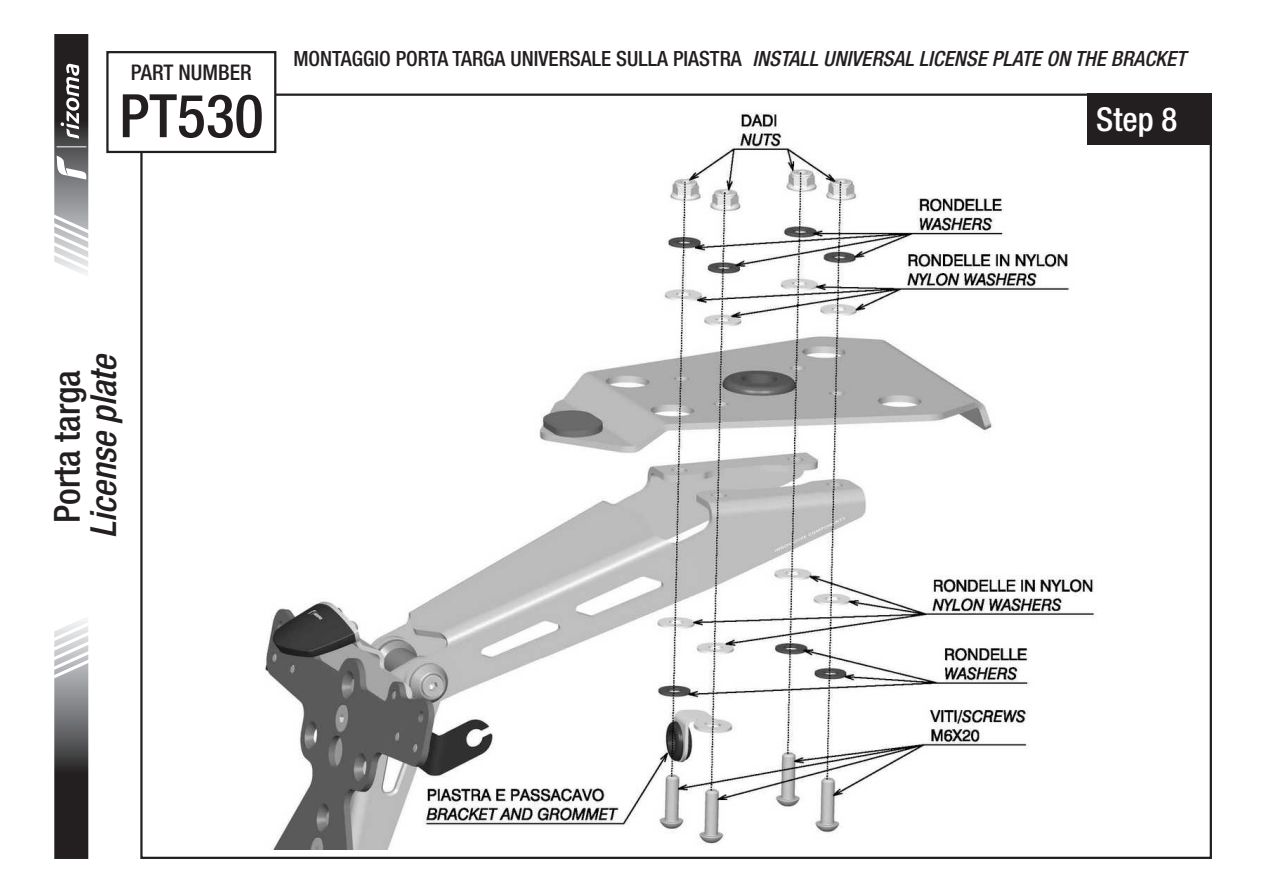
<style>
.page{position:relative;width:1263px;height:893px;background:#fff}
.page>*{position:absolute;margin:0;border:0;box-sizing:border-box;transform-origin:0 0}
.t1{font:500 condensed 60px "Helvetica Neue LT Std";color:#231f20}
.t2{font:italic 500 condensed 36px "Helvetica Neue LT Std";color:#231f20}
.t3{font:500 condensed 36px "Helvetica Neue LT Std";color:#231f20}
.t4{font:500 condensed 33px "Helvetica Neue LT Std";color:#fff}
.t5{font:500 condensed 21.6px "Helvetica Neue LT Std";color:#231f20}
.t6{font:500 condensed 21px "Helvetica Neue LT Std";color:#231f20}
.s1{font-style:italic}
</style>
<div class="page">
<img style="left:220px;top:103px;width:877px;height:746px">
<div style="left:1088px;top:94px;width:124px;height:51px;background:#231f20"></div>
<svg style="left:54px;top:620px;width:35px;height:239px;background:#706f70"></svg>
<svg style="left:54px;top:34px;width:35px;height:240px"></svg>
<div style="left:107px;top:52px;width:168px;height:100px;background:#fff"></div>
<div style="left:106px;top:51px;width:170px;height:102px;border:2px solid #231f20"></div>
<p class="t5" style="left:131px;top:59px;width:122px">PART NUMBER</p>
<h1 class="t1" style="left:119px;top:80px;width:146px">PT530</h1>
<p class="t6" style="left:293px;top:46px;width:894px">MONTAGGIO PORTA TARGA UNIVERSALE SULLA PIASTRA <span class="s1">INSTALL UNIVERSAL LICENSE PLATE ON THE BRACKET</span></p>
<h3 class="t4" style="left:1096px;top:99px;width:83px">Step 8</h3>
<h2 class="t2" style="left:82px;top:538px;width:187px;rotate:-90deg">License plate</h2>
<h2 class="t3" style="left:46px;top:523px;width:155px;rotate:-90deg">Porta targa</h2>
</div>
